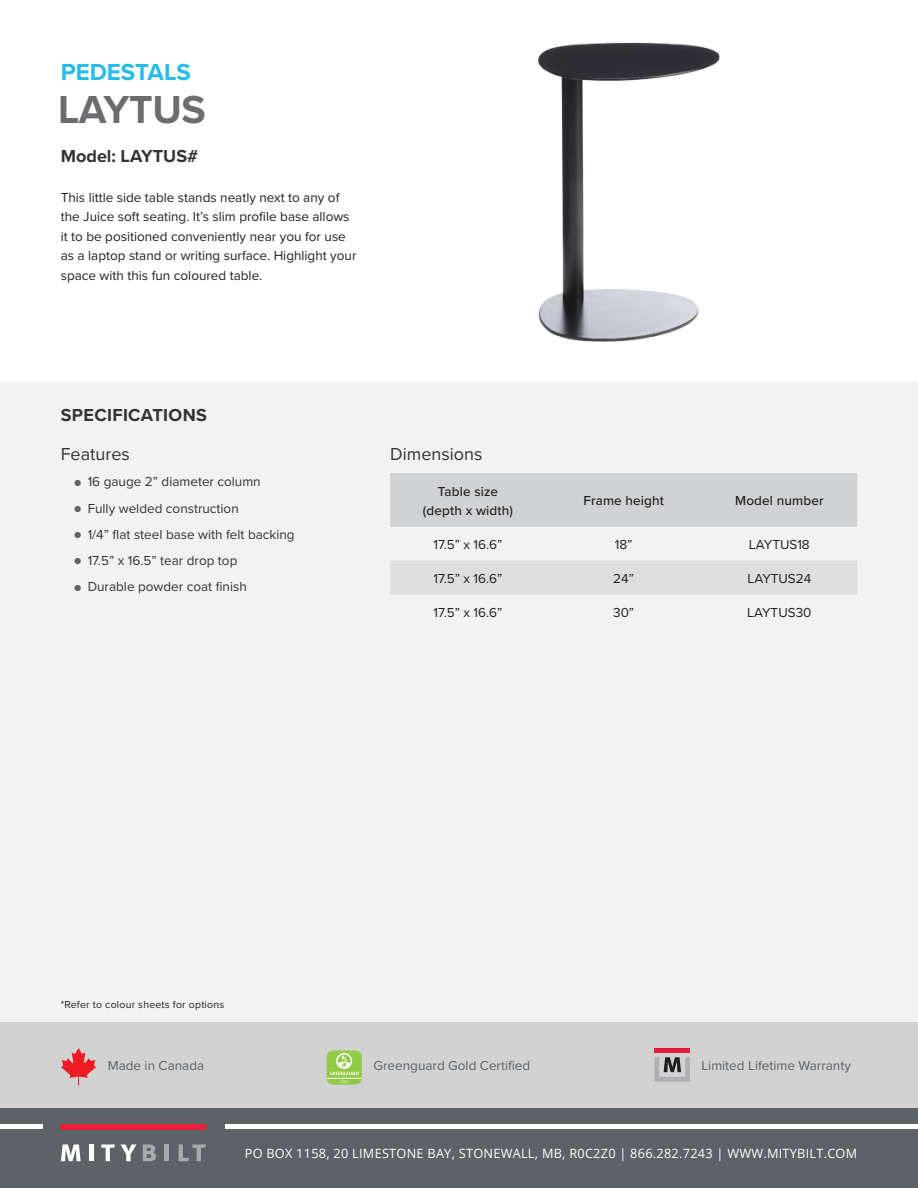
<style>
.page{position:relative;width:918px;height:1188px;background:#fff}
.page>*{position:absolute;margin:0;border:0;box-sizing:border-box;transform-origin:0 0}
.t1{font:700 40.5px "Proxima Nova";letter-spacing:-.01em;color:#6c6d70}
.Overline{font:700 24px "Proxima Nova";color:#26bbe8}
.Model{font:700 18px "Proxima Nova";letter-spacing:.015em;color:#323332}
.Subheader{font:18px "Proxima Nova";color:#323332}
.Body{font:13.5px/19.5px "Proxima Nova";color:#231f20}
.t2{font:13.5px "Proxima Nova";color:#323332}
.t3{font:13.5px "Proxima Nova";color:#5c6266}
.Table_Headers{font:500 13.5px/19.5px "Proxima Nova";letter-spacing:.01em;color:#231f20;text-align:center}
.Table_Body{font:13.5px "Proxima Nova";color:#231f20}
.t4{font:12.75px "Open Sans";letter-spacing:.02em;color:#fff}
.Small_text{font:10.5px "Proxima Nova";letter-spacing:.02em;color:#231f20}
.s1{font-size:10.5px;color:#5c6266}
</style>
<div class="page">
<div style="left:0;top:382px;width:918px;height:806px;background:#f2f2f3"></div>
<div style="left:0;top:1022px;width:918px;height:87px;background:#d2d2d3"></div>
<div style="left:0;top:1109px;width:918px;height:79px;background:#5c6266"></div>
<div style="left:61px;top:1124px;width:145px;height:5px;background:#e41f39"></div>
<svg style="left:61px;top:1144px;width:20px;height:17px"></svg>
<hr style="left:90px;top:1144px;width:4px;height:17px;background:#fff">
<svg style="left:101px;top:1144px;width:14px;height:17px"></svg>
<svg style="left:121px;top:1144px;width:15px;height:17px"></svg>
<svg style="left:143px;top:1144px;width:13px;height:17px"></svg>
<hr style="left:165px;top:1144px;width:4px;height:17px;background:#a7a9ac">
<svg style="left:179px;top:1144px;width:27px;height:17px"></svg>
<div style="left:225px;top:1124px;width:693px;height:5px;background:#fff"></div>
<div style="left:0;top:1124px;width:42px;height:5px;background:#fff"></div>
<div style="left:327px;top:1051px;width:35px;height:34px;background:#92c947;border-radius:6px"></div>
<hr style="left:327px;top:1078px;width:35px;height:1px;background:#fff">
<svg style="left:330px;top:1053px;width:29px;height:30px"></svg>
<svg style="left:61px;top:1048px;width:35px;height:37px"></svg>
<div style="left:654px;top:1048px;width:36px;height:5px;background:#e41e38"></div>
<svg style="left:654px;top:1057px;width:36px;height:25px"></svg>
<img style="left:537px;top:42px;width:183px;height:300px">
<div style="left:390px;top:473px;width:467px;height:54px;background:#d1d2d4"></div>
<div style="left:390px;top:561px;width:467px;height:33px;background:#dfdedf"></div>
<p class="Overline" style="left:61px;top:54px;width:132px">PEDESTALS</p>
<p class="t1" style="left:58px;top:79px;width:149px">LAYTUS</p>
<p class="Model" style="left:61px;top:142px;width:139px">Model: LAYTUS#</p>
<p class="Body" style="left:61px;top:187px;width:297px">This little side table stands neatly next to any of the Juice soft seating. It’s slim profile base allows it to be positioned conveniently near you for use as a laptop stand or writing surface. Highlight your space with this fun coloured table.</p>
<h3 class="Model" style="left:61px;top:401px;width:148px">SPECIFICATIONS</h3>
<p class="Subheader" style="left:61px;top:441px;width:71px">Features</p>
<p class="t2" style="left:74px;top:472px;width:188px"><span class="s1">●</span> 16 gauge 2” diameter column</p>
<p class="t2" style="left:74px;top:498px;width:166px"><span class="s1">●</span> Fully welded construction</p>
<p class="t2" style="left:74px;top:524px;width:222px"><span class="s1">●</span> 1/4” flat steel base with felt backing</p>
<p class="t2" style="left:74px;top:551px;width:165px"><span class="s1">●</span> 17.5” x 16.5” tear drop top</p>
<p class="t2" style="left:74px;top:577px;width:174px"><span class="s1">●</span> Durable powder coat finish</p>
<p class="Subheader" style="left:390px;top:441px;width:94px">Dimensions</p>
<p class="Table_Headers" style="left:423px;top:481px;width:92px">Table size (depth x width)</p>
<p class="Table_Headers" style="left:583px;top:491px;width:82px">Frame height</p>
<p class="Table_Headers" style="left:735px;top:491px;width:90px">Model number</p>
<p class="Table_Body" style="left:434px;top:535px;width:70px">17.5” x 16.6”</p>
<p class="Body" style="left:615px;top:534px;width:19px">18”</p>
<p class="Body" style="left:749px;top:534px;width:62px">LAYTUS18</p>
<p class="Body" style="left:434px;top:568px;width:70px">17.5” x 16.6”</p>
<p class="Body" style="left:613px;top:568px;width:22px">24”</p>
<p class="Body" style="left:747px;top:568px;width:65px">LAYTUS24</p>
<p class="Body" style="left:434px;top:602px;width:70px">17.5” x 16.6”</p>
<p class="Body" style="left:613px;top:602px;width:23px">30”</p>
<p class="Body" style="left:747px;top:602px;width:66px">LAYTUS30</p>
<p class="Small_text" style="left:61px;top:997px;width:165px">*Refer to colour sheets for options</p>
<p class="t3" style="left:108px;top:1056px;width:98px">Made in Canada</p>
<p class="t3" style="left:374px;top:1056px;width:158px">Greenguard Gold Certified</p>
<p class="t3" style="left:701px;top:1056px;width:151px">Limited Lifetime Warranty</p>
<p class="t4" style="left:245px;top:1144px;width:614px">PO BOX 1158, 20 LIMESTONE BAY, STONEWALL, MB, R0C2Z0 | 866.282.7243 | WWW.MITYBILT.COM</p>
</div>
